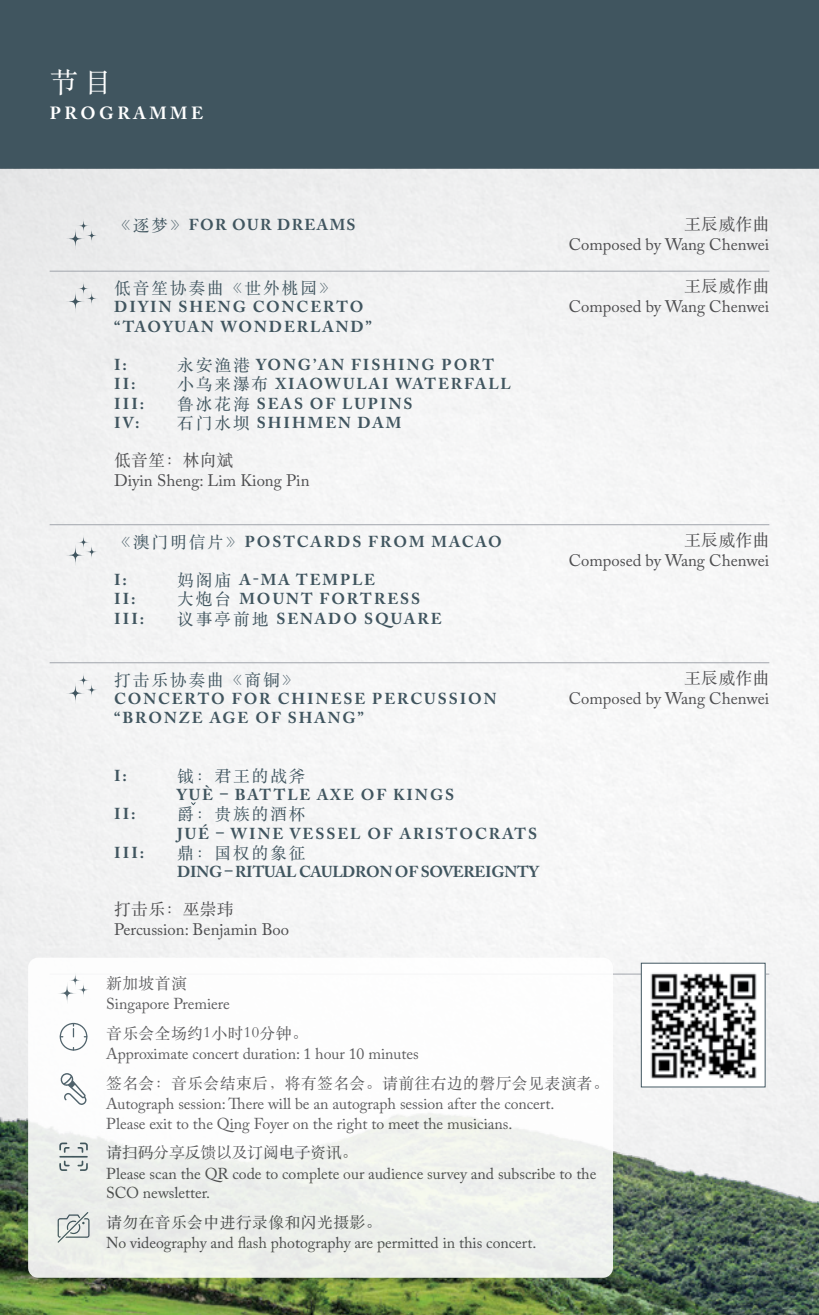
<style>
.page{position:relative;width:819px;height:1315px;background:#fff}
.page>*{position:absolute;margin:0;border:0;box-sizing:border-box;transform-origin:0 0}
.t1{font:28px "ST Songti SC Regular";color:#fff}
.t2{font:700 17.5px "Adobe Caslon Pro";letter-spacing:.195em;color:#fff}
.t3{font:16.62px "Adobe Caslon Pro";color:#4d4d4f}
.t4{font:16.62px "ST Songti SC Regular";letter-spacing:.12em;color:#40555f}
.t5{font:16.62px "ST Songti SC Regular";letter-spacing:.03em;color:#4d4d4f}
.t6{font:15.75px/19.2px "Adobe Caslon Pro";letter-spacing:-.005em;color:#4d4d4f}
.t7{font:700 15.75px/19.2px "Adobe Caslon Pro";letter-spacing:.125em;color:#40555f}
.t8{font:15.75px "ST Songti SC Regular";letter-spacing:.03em;color:#4d4d4f}
.t9{font:700 15.75px "Adobe Caslon Pro";letter-spacing:-.015em;color:#40555f}
.t10{font:700 15.75px "Adobe Caslon Pro";letter-spacing:.085em;color:#40555f}
.t11{font:15.75px "ST Songti SC Regular";letter-spacing:-.005em;color:#4d4d4f}
.s1{font-family:"ST Songti SC Regular";font-weight:400;font-size:16.62px}
</style>
<div class="page">
<div style="left:0;top:0;width:819px;height:169px;background:#40555f"></div>
<hr style="left:50px;top:271px;width:64px;height:1px;background:#a1a5ac">
<hr style="left:114px;top:271px;width:432px;height:1px;background:#a1a5ac">
<hr style="left:546px;top:271px;width:223px;height:1px;background:#a1a5ac">
<hr style="left:50px;top:524px;width:64px;height:1px;background:#a1a5ac">
<hr style="left:114px;top:524px;width:432px;height:1px;background:#a1a5ac">
<hr style="left:546px;top:524px;width:223px;height:1px;background:#a1a5ac">
<hr style="left:50px;top:662px;width:64px;height:1px;background:#a1a5ac">
<hr style="left:114px;top:662px;width:432px;height:1px;background:#a1a5ac">
<hr style="left:546px;top:662px;width:223px;height:1px;background:#a1a5ac">
<hr style="left:546px;top:973px;width:223px;height:1px;background:#a1a5ac">
<svg style="left:77px;top:218px;width:13px;height:15px"></svg>
<svg style="left:85px;top:228px;width:13px;height:15px"></svg>
<svg style="left:65px;top:227px;width:20px;height:23px"></svg>
<svg style="left:77px;top:281px;width:13px;height:15px"></svg>
<svg style="left:85px;top:291px;width:13px;height:15px"></svg>
<svg style="left:65px;top:290px;width:20px;height:23px"></svg>
<svg style="left:77px;top:534px;width:13px;height:15px"></svg>
<svg style="left:85px;top:544px;width:13px;height:15px"></svg>
<svg style="left:65px;top:544px;width:20px;height:22px"></svg>
<svg style="left:77px;top:672px;width:13px;height:15px"></svg>
<svg style="left:85px;top:682px;width:13px;height:15px"></svg>
<svg style="left:65px;top:682px;width:20px;height:22px"></svg>
<img style="left:0;top:1052px;width:819px;height:263px">
<div style="left:28px;top:957px;width:585px;height:320px;background:linear-gradient(to right,#f5f7f5,#f7f8f6);border-radius:10px"></div>
<svg style="left:69px;top:972px;width:13px;height:15px"></svg>
<svg style="left:77px;top:982px;width:13px;height:15px"></svg>
<svg style="left:57px;top:981px;width:20px;height:23px"></svg>
<svg style="left:60px;top:1023px;width:27px;height:27px"></svg>
<svg style="left:60px;top:1073px;width:26px;height:32px"></svg>
<svg style="left:59px;top:1142px;width:29px;height:29px"></svg>
<svg style="left:58px;top:1212px;width:31px;height:30px"></svg>
<img style="left:643px;top:972px;width:120px;height:113px">
<div style="left:641px;top:963px;width:124px;height:124px;border:1px solid #40555f"></div>
<svg style="left:190px;top:801px;width:6px;height:5px"></svg>
<h1 class="t1" style="left:50px;top:65px;width:64px">节目</h1>
<p class="t2" style="left:50px;top:103px;width:155px">PROGRAMME</p>
<p class="t10" style="left:114px;top:216px;width:243px"><span class="s1">《逐梦》</span>FOR OUR DREAMS</p>
<p class="t5" style="left:684px;top:213px;width:87px">王辰威作曲</p>
<p class="t3" style="left:569px;top:234px;width:202px">Composed by Wang Chenwei</p>
<p class="t4" style="left:114px;top:278px;width:223px">低音笙协奏曲《世外桃园》</p>
<p class="t7" style="left:114px;top:297px;width:259px">DIYIN SHENG CONCERTO “TAOYUAN WONDERLAND”</p>
<p class="t7" style="left:114px;top:355px;width:14px">I:</p>
<p class="t7" style="left:177px;top:355px;width:318px"><span class="s1">永安渔港</span> YONG’AN FISHING PORT</p>
<p class="t7" style="left:114px;top:374px;width:23px">II:</p>
<p class="t7" style="left:177px;top:374px;width:335px"><span class="s1">小乌来瀑布</span> XIAOWULAI WATERFALL</p>
<p class="t7" style="left:114px;top:393px;width:32px">III:</p>
<p class="t7" style="left:177px;top:393px;width:237px"><span class="s1">鲁冰花海</span> SEAS OF LUPINS</p>
<p class="t7" style="left:114px;top:413px;width:27px">IV:</p>
<p class="t7" style="left:177px;top:413px;width:226px"><span class="s1">石门水坝</span> SHIHMEN DAM</p>
<p class="t5" style="left:114px;top:449px;width:121px">低音笙：林向斌</p>
<p class="t3" style="left:114px;top:470px;width:197px">Diyin Sheng: Lim Kiong Pin</p>
<p class="t5" style="left:684px;top:276px;width:87px">王辰威作曲</p>
<p class="t3" style="left:569px;top:297px;width:202px">Composed by Wang Chenwei</p>
<p class="t7" style="left:114px;top:531px;width:389px"><span class="s1">《澳门明信片》</span>POSTCARDS FROM MACAO</p>
<p class="t7" style="left:114px;top:570px;width:14px">I:</p>
<p class="t7" style="left:177px;top:570px;width:199px"><span class="s1">妈阁庙</span> A-MA TEMPLE</p>
<p class="t7" style="left:114px;top:589px;width:23px">II:</p>
<p class="t7" style="left:177px;top:589px;width:244px"><span class="s1">大炮台</span> MOUNT FORTRESS</p>
<p class="t7" style="left:114px;top:608px;width:32px">III:</p>
<p class="t7" style="left:177px;top:608px;width:266px"><span class="s1">议事亭前地</span> SENADO SQUARE</p>
<p class="t4" style="left:114px;top:669px;width:186px">打击乐协奏曲《商铜》</p>
<p class="t7" style="left:114px;top:689px;width:384px">CONCERTO FOR CHINESE PERCUSSION “BRONZE AGE OF SHANG”</p>
<p class="t7" style="left:114px;top:766px;width:14px">I:</p>
<p class="t4" style="left:177px;top:765px;width:130px">钺：君王的战斧</p>
<p class="t7" style="left:177px;top:785px;width:278px">YUÈ – BATTLE AXE OF KINGS</p>
<p class="t7" style="left:114px;top:804px;width:23px">II:</p>
<p class="t4" style="left:177px;top:804px;width:130px">爵：贵族的酒杯</p>
<p class="t7" style="left:177px;top:823px;width:361px">JUÉ – WINE VESSEL OF ARISTOCRATS</p>
<p class="t7" style="left:114px;top:843px;width:32px">III:</p>
<p class="t4" style="left:177px;top:842px;width:130px">鼎：国权的象征</p>
<p class="t9" style="left:177px;top:862px;width:363px">DING – RITUAL CAULDRON OF SOVEREIGNTY</p>
<p class="t5" style="left:114px;top:898px;width:121px">打击乐：巫崇玮</p>
<p class="t3" style="left:114px;top:919px;width:176px">Percussion: Benjamin Boo</p>
<p class="t5" style="left:684px;top:529px;width:87px">王辰威作曲</p>
<p class="t3" style="left:569px;top:550px;width:202px">Composed by Wang Chenwei</p>
<p class="t5" style="left:684px;top:667px;width:87px">王辰威作曲</p>
<p class="t3" style="left:569px;top:688px;width:202px">Composed by Wang Chenwei</p>
<p class="t8" style="left:106px;top:973px;width:82px">新加坡首演</p>
<p class="t6" style="left:106px;top:994px;width:125px">Singapore Premiere</p>
<p class="t8" style="left:106px;top:1023px;width:203px">音乐会全场约1小时10分钟。</p>
<p class="t6" style="left:106px;top:1044px;width:314px">Approximate concert duration: 1 hour 10 minutes</p>
<p class="t8" style="left:106px;top:1073px;width:504px">签名会：音乐会结束后，将有签名会。请前往右边的磬厅会见表演者。</p>
<p class="t6" style="left:106px;top:1094px;width:450px">Autograph session: There will be an autograph session after the concert.<br>Please exit to the Qing Foyer on the right to meet the musicians.</p>
<p class="t11" style="left:106px;top:1142px;width:253px">请扫码分享反馈以及订阅电子资讯。</p>
<p class="t6" style="left:106px;top:1163px;width:492px">Please scan the QR code to complete our audience survey and subscribe to the<br>SCO newsletter.</p>
<p class="t8" style="left:106px;top:1212px;width:277px">请勿在音乐会中进行录像和闪光摄影。</p>
<p class="t6" style="left:106px;top:1233px;width:431px">No videography and flash photography are permitted in this concert.</p>
</div>
